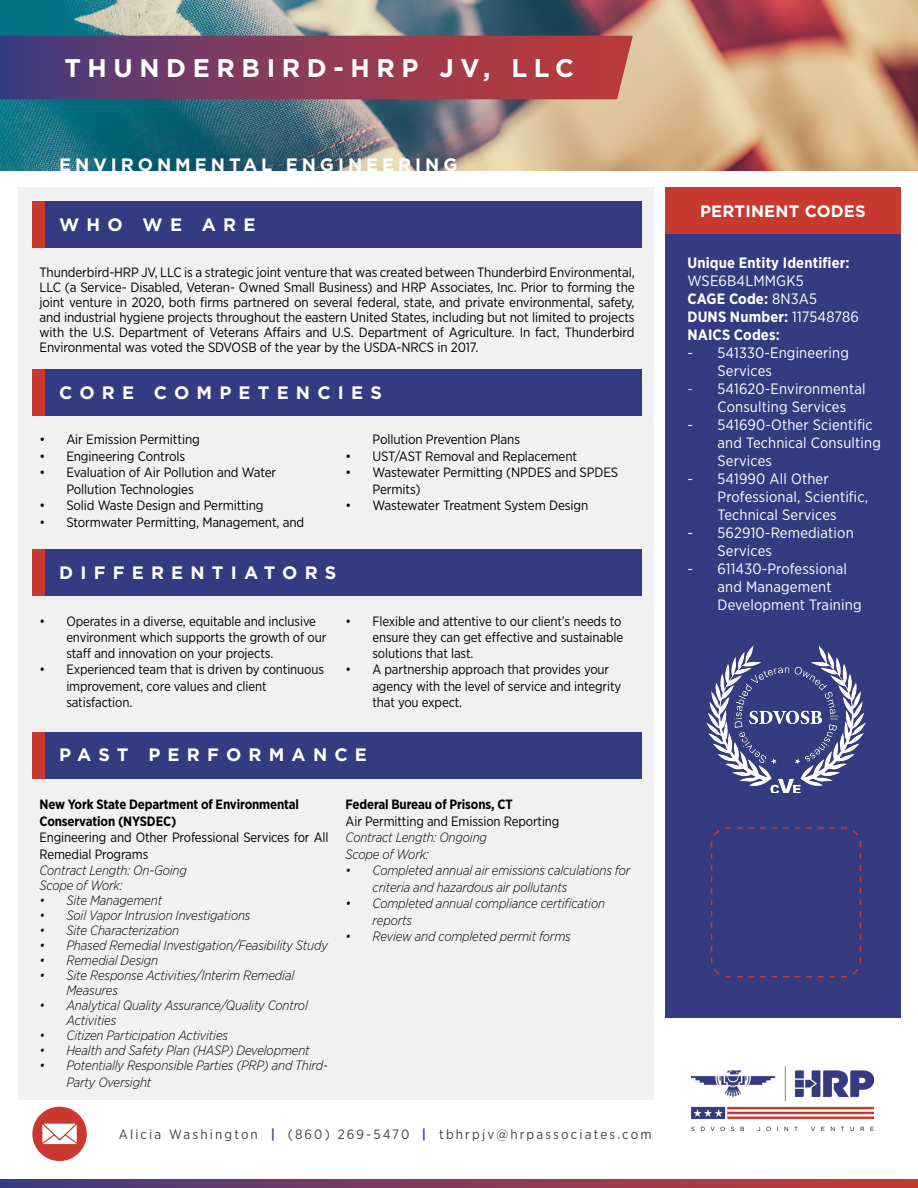
<style>
.page{position:relative;width:918px;height:1188px;background:#fff}
.page>*{position:absolute;margin:0;border:0;box-sizing:border-box;transform-origin:0 0}
.t1{font:700 25.5px "Gotham";letter-spacing:.26em;color:#fff}
.t2{font:700 18px "Gotham";letter-spacing:.4em;color:#fff}
.t3{font:700 18px "Gotham";letter-spacing:.22em;color:#fff}
.t4{font:700 16.5px "Gotham";letter-spacing:.01em;color:#fff}
.t5{font:15px/18px "Gotham Narrow";letter-spacing:.01em;color:#fff}
.t6{font:700 15px/18px "Gotham Narrow";letter-spacing:.01em;color:#fff}
.t7{font:13.5px/16.2px "Gotham Narrow";letter-spacing:-.01em;color:#000}
.t8{font:italic 300 13.5px/16.5px "Gotham Narrow";letter-spacing:-.01em;color:#000}
.t9{font:700 13.5px/16.5px "Gotham Narrow";letter-spacing:-.01em;color:#000}
.t10{font:13.5px "Gotham Narrow";letter-spacing:.16em;color:#414042}
.s1{font-weight:700;color:#464889}
.s2{font-weight:400}
.s3{font-weight:300}
</style>
<div class="page">
<div style="left:18px;top:187px;width:636px;height:913px;background:#f1f1f2"></div>
<div style="left:32px;top:201px;width:610px;height:47px;background:#343b81"></div>
<img style="left:0;top:0;width:918px;height:170px">
<svg style="left:0;top:36px;width:633px;height:63px;background:#883c59"></svg>
<img style="left:692px;top:1066px;width:182px;height:64px">
<svg style="left:0;top:1180px;width:918px;height:8px;background:#843a5a"></svg>
<div style="left:32px;top:369px;width:610px;height:47px;background:#343b81"></div>
<div style="left:32px;top:549px;width:610px;height:47px;background:#343b81"></div>
<div style="left:665px;top:225px;width:236px;height:793px;background:#343b81"></div>
<div style="left:665px;top:187px;width:236px;height:46px;background:#c8392f"></div>
<div style="left:32px;top:201px;width:13px;height:47px;background:#c8392f"></div>
<div style="left:32px;top:369px;width:13px;height:47px;background:#c8392f"></div>
<div style="left:32px;top:549px;width:13px;height:47px;background:#c8392f"></div>
<div style="left:32px;top:732px;width:610px;height:46px;background:#343b81"></div>
<div style="left:32px;top:732px;width:13px;height:46px;background:#c8392f"></div>
<img style="left:707px;top:646px;width:158px;height:146px">
<svg style="left:710px;top:827px;width:152px;height:151px"></svg>
<div style="left:32px;top:1107px;width:55px;height:54px;background:#c8392f;border-radius:50%"></div>
<svg style="left:42px;top:1124px;width:35px;height:20px"></svg>
<h1 class="t1" style="left:64px;top:51px;width:511px">THUNDERBIRD-HRP JV, LLC</h1>
<h2 class="t3" style="left:59px;top:153px;width:400px">ENVIRONMENTAL ENGINEERING</h2>
<h2 class="t2" style="left:59px;top:213px;width:198px">WHO WE ARE</h2>
<p class="t7" style="left:40px;top:265px;width:597px;line-height:15px;text-align:justify">Thunderbird-HRP JV, LLC is a strategic joint venture that was created between Thunderbird Environmental, LLC (a Service- Disabled, Veteran- Owned Small Business) and HRP Associates, Inc. Prior to forming the joint venture in 2020, both firms partnered on several federal, state, and private environmental, safety, and industrial hygiene projects throughout the eastern United States, including but not limited to projects with the U.S. Department of Veterans Affairs and U.S. Department of Agriculture. In fact, Thunderbird Environmental was voted the SDVOSB of the year by the USDA-NRCS in 2017.</p>
<h2 class="t2" style="left:59px;top:380px;width:324px">CORE COMPETENCIES</h2>
<p class="t7" style="left:40px;top:431px;width:162px">• Air Emission Permitting</p>
<p class="t7" style="left:40px;top:447px;width:147px">• Engineering Controls</p>
<p class="t7" style="left:66px;top:464px;width:212px;text-indent:-27px">• Evaluation of Air Pollution and Water<br>Pollution Technologies</p>
<p class="t7" style="left:40px;top:497px;width:226px">• Solid Waste Design and Permitting</p>
<p class="t7" style="left:40px;top:513px;width:266px">• Stormwater Permitting, Management, and</p>
<p class="t7" style="left:372px;top:431px;width:149px">Pollution Prevention Plans</p>
<p class="t7" style="left:346px;top:447px;width:233px">• UST/AST Removal and Replacement</p>
<p class="t7" style="left:372px;top:464px;width:247px;text-indent:-27px">• Wastewater Permitting (NPDES and SPDES<br>Permits)</p>
<p class="t7" style="left:346px;top:497px;width:244px">• Wastewater Treatment System Design</p>
<h2 class="t2" style="left:59px;top:560px;width:279px">DIFFERENTIATORS</h2>
<p class="t7" style="left:66px;top:613px;width:262px;text-indent:-27px">• Operates in a diverse, equitable and inclusive environment which supports the growth of our staff and innovation on your projects.</p>
<p class="t7" style="left:66px;top:661px;width:259px;text-indent:-27px">• Experienced team that is driven by continuous improvement, core values and client satisfaction.</p>
<p class="t7" style="left:372px;top:613px;width:252px;text-align:justify;text-indent:-27px">• Flexible and attentive to our client’s needs to ensure they can get effective and sustainable solutions that last.</p>
<p class="t7" style="left:372px;top:661px;width:250px;text-indent:-27px">• A partnership approach that provides your agency with the level of service and integrity that you expect.</p>
<h2 class="t2" style="left:59px;top:743px;width:309px">PAST PERFORMANCE</h2>
<p class="t9" style="left:40px;top:796px;width:261px">New York State Department of Environmental<br>Conservation (NYSDEC)</p>
<p class="t7" style="left:40px;top:829px;width:291px">Engineering and Other Professional Services for All<br>Remedial Programs</p>
<p class="t8" style="left:40px;top:863px;width:149px;line-height:15px">Contract Length: On-Going<br>Scope of Work:</p>
<p class="t8" style="left:40px;top:892px;width:124px">• Site Management</p>
<p class="t8" style="left:40px;top:907px;width:213px">• Soil Vapor Intrusion Investigations</p>
<p class="t8" style="left:40px;top:922px;width:141px">• Site Characterization</p>
<p class="t8" style="left:40px;top:937px;width:290px">• Phased Remedial Investigation/Feasibility Study</p>
<p class="t8" style="left:40px;top:952px;width:120px">• Remedial Design</p>
<p class="t8" style="left:67px;top:968px;width:229px;line-height:15px;text-indent:-27px">• Site Response Activities/Interim Remedial<br>Measures</p>
<p class="t8" style="left:67px;top:997px;width:243px;line-height:15px;text-indent:-27px">• Analytical Quality Assurance/Quality Control<br>Activities</p>
<p class="t8" style="left:40px;top:1027px;width:190px">• Citizen Participation Activities</p>
<p class="t8" style="left:40px;top:1042px;width:272px">• Health and Safety Plan (HASP) Development</p>
<p class="t8" style="left:67px;top:1057px;width:263px;text-indent:-27px">• Potentially Responsible Parties (PRP) and Third-<br>Party Oversight</p>
<p class="t9" style="left:346px;top:796px;width:169px">Federal Bureau of Prisons, CT</p>
<p class="t7" style="left:346px;top:812px;width:215px">Air Permitting and Emission Reporting</p>
<p class="t8" style="left:346px;top:829px;width:143px">Contract Length: Ongoing<br>Scope of Work:</p>
<p class="t8" style="left:373px;top:862px;width:259px;text-indent:-27px">• Completed annual air emissions calculations for criteria and hazardous air pollutants</p>
<p class="t8" style="left:373px;top:895px;width:234px;text-indent:-27px">• Completed annual compliance certification reports</p>
<p class="t8" style="left:346px;top:928px;width:227px">• Review and completed permit forms</p>
<p class="t10" style="left:119px;top:1126px;width:534px">Alicia Washington <span class="s1">|</span> (860) 269-5470 <span class="s1">|</span> tbhrpjv@hrpassociates.com</p>
<p class="t4" style="left:700px;top:200px;width:167px">PERTINENT CODES</p>
<p class="t6" style="left:687px;top:254px;width:164px">Unique Entity Identifier:</p>
<p class="t6" style="left:687px;top:272px;width:173px"><span class="s2">WSE6B4LMMGK5<br></span>CAGE Code: <span class="s2">8N3A5<br></span>DUNS Number: <span class="s2">117548786<br></span>NAICS Codes:</p>
<p class="t5" style="left:718px;top:343px;width:133px;text-indent:-30px">- 541330-Engineering<br>Services</p>
<p class="t5" style="left:718px;top:379px;width:150px;text-indent:-30px"><span class="s3">-</span> 541620-Environmental<br>Consulting Services</p>
<p class="t5" style="left:718px;top:415px;width:165px;text-indent:-30px">- 541690-Other Scientific and Technical Consulting<br>Services</p>
<p class="t5" style="left:718px;top:469px;width:152px;text-indent:-30px">- 541990 All Other<br>Professional, Scientific,<br>Technical Services</p>
<p class="t5" style="left:718px;top:523px;width:138px;text-indent:-30px">- 562910-Remediation<br>Services</p>
<p class="t5" style="left:718px;top:559px;width:146px;text-indent:-30px">- 611430-Professional and Management<br>Development Training</p>
</div>
